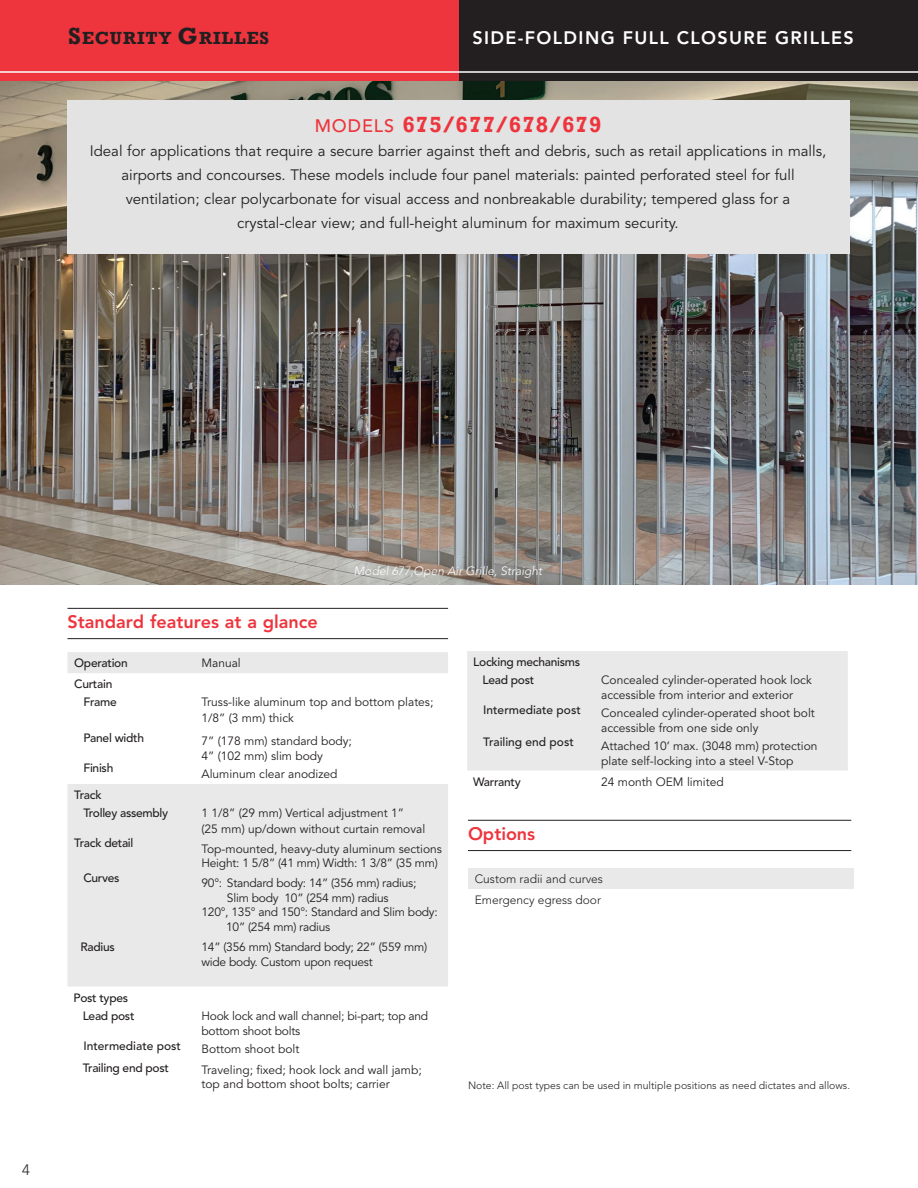
<style>
.page{position:relative;width:918px;height:1188px;background:#fff}
.page>*{position:absolute;margin:0;border:0;box-sizing:border-box;transform-origin:0 0}
.t1{font:700 22.5px "Rockwell";letter-spacing:.05em;color:#ee343d}
.t2{font:800 18px "Avenir LT Std";color:#ee343d}
.t3{font:800 18px "Avenir LT Std";letter-spacing:.075em;color:#fff}
.t4{font:700 18px "Rockwell";letter-spacing:.05em;color:#231f20}
.t5{font:15px/24px "Avenir LT Std";color:#231f20;text-align:center}
.t6{font:300 15px "Avenir LT Std";color:#231f20}
.t7{font:12px/15px "Avenir LT Std";color:#231f20}
.t8{font:12px/15px "Avenir LT Std";letter-spacing:-.02em;color:#231f20}
.t9{font:500 12px/18px "Avenir LT Std";letter-spacing:-.025em;color:#231f20}
.t10{font:500 12px/22.5px "Avenir LT Std";color:#231f20}
.t11{font:300 12px/21px "Avenir LT Std";color:#231f20}
.t12{font:italic 300 12px "Avenir LT Std";color:#fff}
.t13{font:300 10.5px "Avenir LT Std";color:#231f20}
.s1{font-size:24px}
.s2{font-family:"Avenir LT Std";font-weight:500;font-size:18px}
</style>
<div class="page">
<img style="left:0;top:81px;width:918px;height:503px">
<div style="left:0;top:0;width:918px;height:81px;background:#231f20"></div>
<div style="left:0;top:0;width:459px;height:81px;background:#ee343d"></div>
<hr style="left:0;top:71px;width:918px;height:2px;background:#fff">
<div style="left:68px;top:100px;width:782px;height:154px;background:#e2e3e2"></div>
<hr style="left:68px;top:608px;width:380px;height:1px;background:#231f20">
<hr style="left:68px;top:638px;width:380px;height:1px;background:#231f20">
<svg style="left:68px;top:652px;width:380px;height:335px;fill:#e8e9e8"></svg>
<hr style="left:468px;top:820px;width:383px;height:1px;background:#231f20">
<hr style="left:468px;top:850px;width:383px;height:1px;background:#231f20">
<div style="left:467px;top:651px;width:381px;height:120px;background:#e8e9e8"></div>
<div style="left:469px;top:868px;width:385px;height:21px;background:#e8e9e8"></div>
<h2 class="t4" style="left:68px;top:27px;width:203px"><span class="s1">S</span>ECURITY <span class="s1">G</span>RILLES</h2>
<h2 class="t3" style="left:473px;top:27px;width:383px">SIDE-FOLDING FULL CLOSURE GRILLES</h2>
<h1 class="t1" style="left:315px;top:111px;width:288px"><span class="s2">MODELS</span> 675/677/678/679</h1>
<p class="t5" style="left:90px;top:140px;width:738px">Ideal for applications that require a secure barrier against theft and debris, such as retail applications in malls, airports and concourses. These models include four panel materials: painted perforated steel for full ventilation; clear polycarbonate for visual access and nonbreakable durability; tempered glass for a crystal-clear view; and full-height aluminum for maximum security.</p>
<p class="t6" style="left:22px;top:1161px;width:9px">4</p>
<p class="t12" style="left:354px;top:564px;width:190px">Model 677,Open Air Grille, Straight</p>
<h2 class="t2" style="left:68px;top:611px;width:252px">Standard features at a glance</h2>
<p class="t9" style="left:74px;top:654px;width:55px">Operation</p>
<p class="t7" style="left:201px;top:656px;width:41px">Manual</p>
<p class="t9" style="left:83px;top:675px;width:35px;text-indent:-9px">Curtain<br>Frame</p>
<p class="t9" style="left:83px;top:729px;width:62px">Panel width</p>
<p class="t9" style="left:83px;top:759px;width:31px">Finish</p>
<p class="t7" style="left:201px;top:694px;width:233px;line-height:16.2px">Truss-like aluminum top and bottom plates;<br>1/8” (3 mm) thick</p>
<p class="t7" style="left:201px;top:734px;width:152px">7” (178 mm) standard body;<br>4” (102 mm) slim body</p>
<p class="t7" style="left:201px;top:767px;width:138px">Aluminum clear anodized</p>
<p class="t9" style="left:83px;top:786px;width:86px;text-indent:-9px">Track<br>Trolley assembly</p>
<p class="t9" style="left:74px;top:834px;width:61px">Track detail</p>
<p class="t9" style="left:83px;top:869px;width:38px">Curves</p>
<p class="t9" style="left:80px;top:938px;width:36px">Radius</p>
<p class="t9" style="left:83px;top:989px;width:53px;text-indent:-9px">Post types<br>Lead post</p>
<p class="t10" style="left:83px;top:1035px;width:100px">Intermediate post<br>Trailing end post</p>
<p class="t7" style="left:201px;top:805px;width:225px;line-height:16.2px">1 1/8” (29 mm) Vertical adjustment 1”<br>(25 mm) up/down without curtain removal</p>
<p class="t7" style="left:201px;top:842px;width:242px;line-height:14.4px">Top-mounted, heavy-duty aluminum sections<br>Height: 1 5/8” (41 mm) Width: 1 3/8” (35 mm)</p>
<p class="t8" style="left:201px;top:875px;width:216px">90°: Standard body: 14” (356 mm) radius;</p>
<p class="t8" style="left:227px;top:890px;width:163px">Slim body 10” (254 mm) radius</p>
<p class="t8" style="left:201px;top:905px;width:238px">120°, 135° and 150°: Standard and Slim body:</p>
<p class="t8" style="left:226px;top:920px;width:106px">10” (254 mm) radius</p>
<p class="t8" style="left:201px;top:939px;width:227px">14” (356 mm) Standard body; 22” (559 mm) wide body. Custom upon request</p>
<p class="t8" style="left:201px;top:1008px;width:228px">Hook lock and wall channel; bi-part; top and bottom shoot bolts</p>
<p class="t7" style="left:201px;top:1038px;width:222px;line-height:21px">Bottom shoot bolt<br>Traveling; fixed; hook lock and wall jamb;</p>
<p class="t7" style="left:201px;top:1077px;width:190px">top and bottom shoot bolts; carrier</p>
<p class="t9" style="left:482px;top:653px;width:99px;text-indent:-9px">Locking mechanisms<br>Lead post</p>
<p class="t10" style="left:483px;top:699px;width:99px">Intermediate post</p>
<p class="t10" style="left:483px;top:731px;width:92px">Trailing end post</p>
<p class="t7" style="left:601px;top:673px;width:212px">Concealed cylinder-operated hook lock accessible from interior and exterior</p>
<p class="t7" style="left:601px;top:706px;width:215px">Concealed cylinder-operated shoot bolt accessible from one side only</p>
<p class="t7" style="left:601px;top:739px;width:218px;line-height:14.4px">Attached 10’ max. (3048 mm) protection plate self-locking into a steel V-Stop</p>
<p class="t9" style="left:473px;top:773px;width:49px">Warranty</p>
<p class="t7" style="left:601px;top:774px;width:124px">24 month OEM limited</p>
<h2 class="t2" style="left:468px;top:823px;width:69px">Options</h2>
<p class="t11" style="left:475px;top:869px;width:130px">Custom radii and curves<br>Emergency egress door</p>
<p class="t13" style="left:468px;top:1080px;width:384px">Note: All post types can be used in multiple positions as need dictates and allows.</p>
</div>
